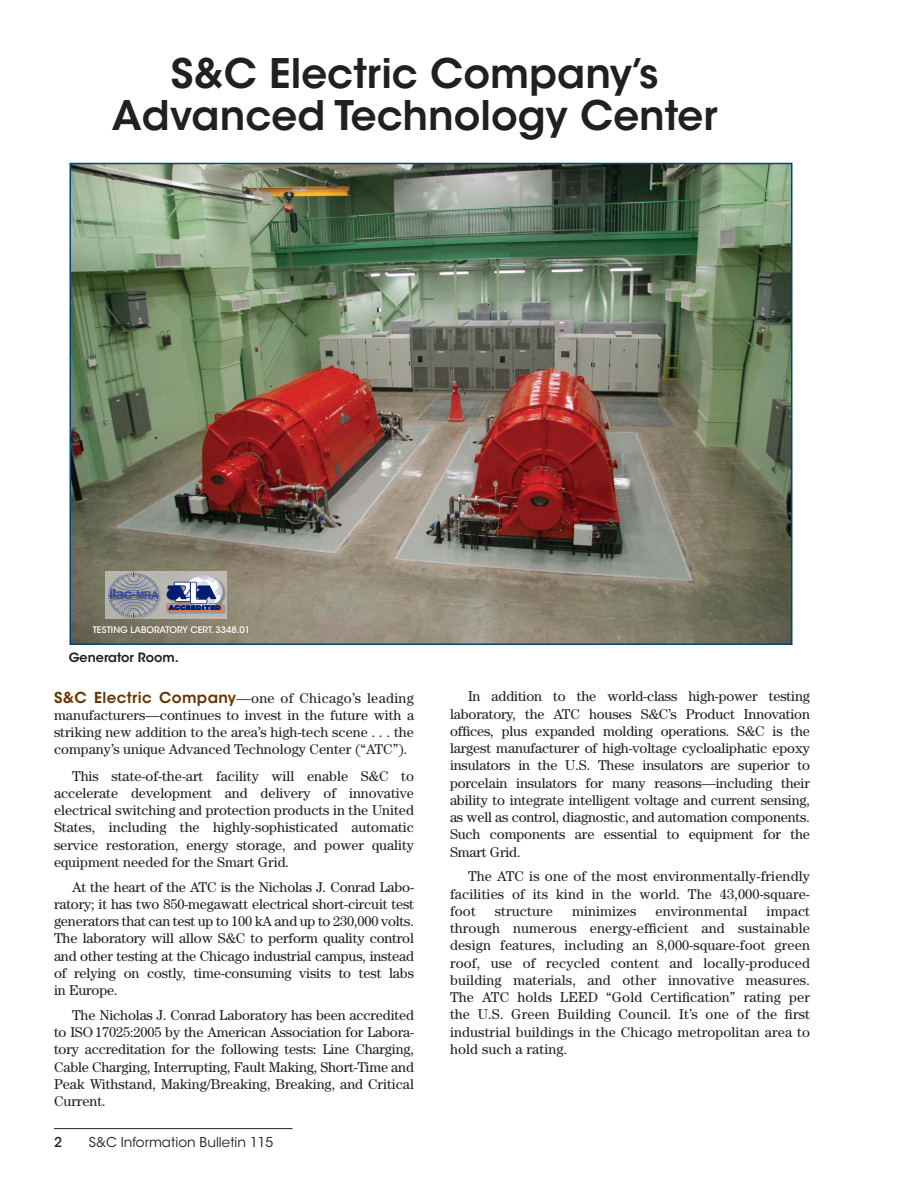
<style>
.page{position:relative;width:918px;height:1188px;background:#fff}
.page>*{position:absolute;margin:0;border:0;box-sizing:border-box;transform-origin:0 0}
.Headline{font:600 40.5px "ITC Avant Garde Std";color:#231f20}
.body_ind{font:14.25px/17.2px "Century Std";color:#231f20;text-align:justify}
.Body_first{font:14.25px/17.2px "Century Std";color:#231f20;text-align:justify}
.Even_Footer{font:13.5px "ITC Avant Garde Std";color:#231f20}
.Even_Footer-2{font:500 13.5px "ITC Avant Garde Std";color:#231f20}
.t1{font:600 12.75px "ITC Avant Garde Std";color:#231f20}
.t2{font:500 9px "ITC Avant Garde Std";color:#fff}
.t3{font:700 5.7px "Gill Sans";letter-spacing:.1em;color:#001e71;scale:1.17 1}
.s1{font-family:"ITC Avant Garde Std";font-weight:600;font-size:15px;color:#653500}
</style>
<div class="page">
<hr style="left:54px;top:1128px;width:238px;height:1px;background:#231f20">
<img style="left:72px;top:166px;width:717px;height:476px">
<div style="left:69px;top:163px;width:723px;height:482px;border:2px solid #00447b"></div>
<div style="left:105px;top:571px;width:122px;height:48px;background:#b6b6af"></div>
<div style="left:108px;top:573px;width:118px;height:47px;background:#231f20;opacity:.37"></div>
<svg style="left:108px;top:573px;width:51px;height:44px"></svg>
<img style="left:185px;top:575px;width:38px;height:1px">
<svg style="left:166px;top:576px;width:57px;height:36px;background:#898ba5"></svg>
<p class="Headline" style="left:171px;top:48px;width:489px">S&amp;C Electric Company’s</p>
<p class="Headline" style="left:112px;top:90px;width:607px">Advanced Technology Center</p>
<p class="t3" style="left:169px;top:604px;width:46px">ACCREDITED</p>
<p class="t2" style="left:93px;top:624px;width:159px">TESTING LABORATORY CERT. 3348.01</p>
<p class="t1" style="left:69px;top:649px;width:111px">Generator Room.</p>
<p class="Body_first" style="left:54px;top:689px;width:362px"><span class="s1">S&amp;C Electric Company</span>—one of Chicago’s leading manufacturers—continues to invest in the future with a striking new addition to the area’s high-tech scene . . . the company’s unique Advanced Technology Center (“ATC”).</p>
<p class="body_ind" style="left:54px;top:767px;width:362px;text-indent:18px">This state-of-the-art facility will enable S&amp;C to accelerate development and delivery of innovative electrical switching and protection products in the United States, including the highly-sophisticated automatic service restoration, energy storage, and power quality equipment needed for the Smart Grid.</p>
<p class="body_ind" style="left:54px;top:878px;width:362px;text-indent:18px">At the heart of the ATC is the Nicholas J. Conrad Labo&shy;ratory; it has two 850-megawatt electrical short-circuit test generators that can test up to 100 kA and up to 230,000 volts.<br>The laboratory will allow S&amp;C to perform quality control and other testing at the Chicago industrial campus, instead of relying on costly, time-consuming visits to test labs in Europe.</p>
<p class="body_ind" style="left:54px;top:1006px;width:362px;text-indent:18px">The Nicholas J. Conrad Laboratory has been accredited to ISO 17025:2005 by the American Association for Labora&shy;tory accreditation for the following tests: Line Charging, Cable Charging, Interrupting, Fault Making, Short-Time and Peak Withstand, Making/Breaking, Breaking, and Critical Current.</p>
<p class="Even_Footer-2" style="left:54px;top:1134px;width:9px">2</p>
<p class="Even_Footer" style="left:89px;top:1134px;width:186px">S&amp;C Information Bulletin 115</p>
<p class="body_ind" style="left:450px;top:688px;width:362px;text-indent:18px">In addition to the world-class high-power testing laboratory, the ATC houses S&amp;C’s Product Innovation offices, plus expanded molding operations. S&amp;C is the largest manufacturer of high-voltage cycloaliphatic epoxy insulators in the U.S. These insulators are superior to porcelain insulators for many reasons—including their ability to integrate intelligent voltage and current sensing, as well as control, diagnostic, and automation components.<br>Such components are essential to equipment for the Smart Grid.</p>
<p class="body_ind" style="left:450px;top:868px;width:361px;text-indent:18px">The ATC is one of the most environmentally-friendly facilities of its kind in the world. The 43,000-square&shy;foot</p>
<p class="body_ind" style="left:495px;top:902px;width:60px">structure</p>
<p class="body_ind" style="left:572px;top:902px;width:66px">minimizes</p>
<p class="body_ind" style="left:656px;top:902px;width:93px">environmental</p>
<p class="body_ind" style="left:450px;top:902px;width:362px;text-indent:317px">impact through numerous energy-efficient and sustainable design features, including an 8,000-square-foot green roof, use of recycled content and locally-produced building materials, and other innovative measures.<br>The ATC holds LEED “Gold Certification” rating per the U.S. Green Building Council. It’s one of the first industrial buildings in the Chicago metropolitan area to hold such a rating.</p>
</div>
